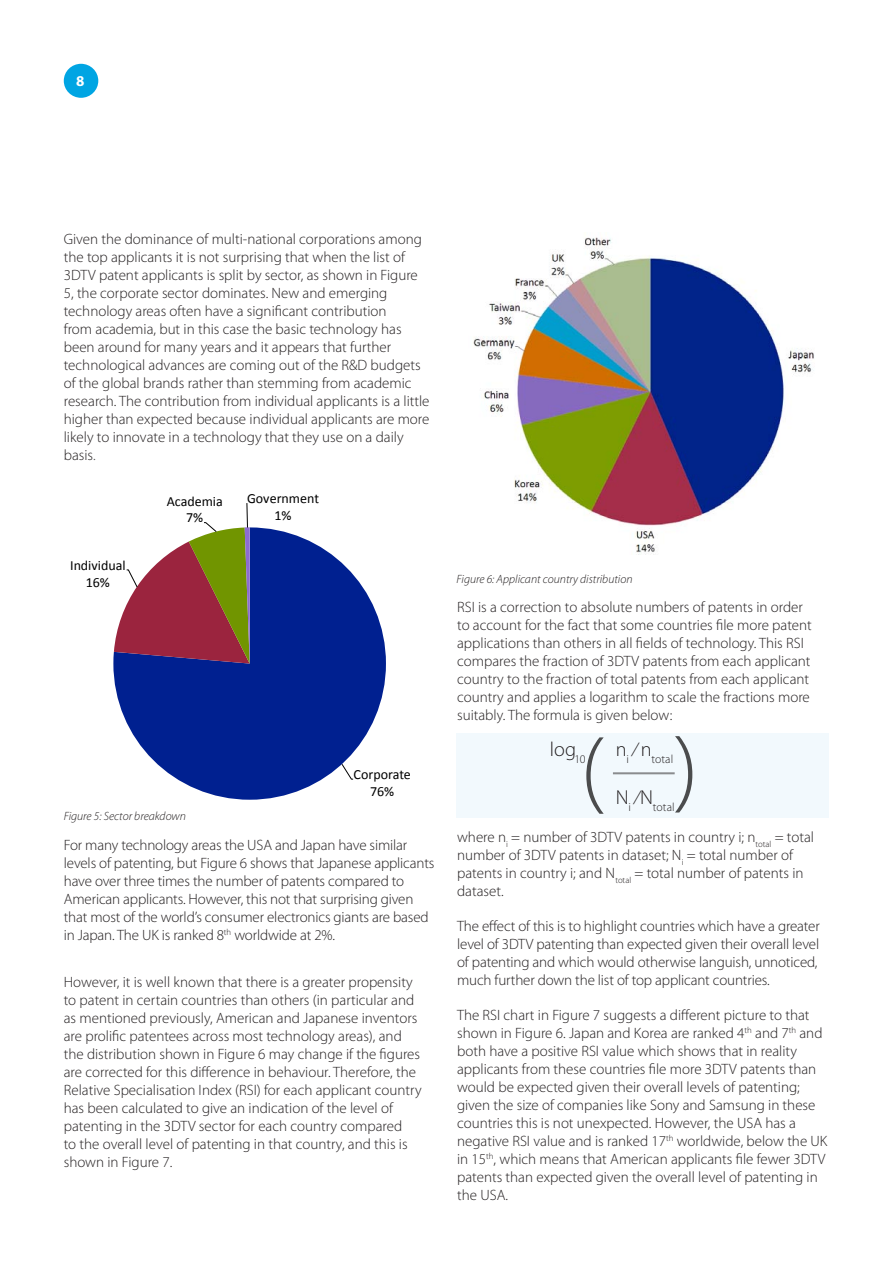
<style>
.page{position:relative;width:893px;height:1263px;background:#fff}
.page>*{position:absolute;margin:0;border:0;box-sizing:border-box;transform-origin:0 0}
.t1{font:300 20.25px "Myriad Pro";color:#231f20}
.t2{font:300 15px/18px "Myriad Pro";color:#231f20}
.t3{font:700 15px "Myriad Pro";color:#fff}
.t4{font:13.95px/17px "Calibri";letter-spacing:-.005em;color:#000;text-align:center}
.t5{font:italic 300 12px "Myriad Pro";color:#231f20}
.t6{font:300 11.85px "Myriad Pro";letter-spacing:.01em;color:#231f20}
.s1{color:#4b4c4d}
</style>
<div class="page">
<div style="left:64px;top:64px;width:34px;height:34px;background:#00a5e3;border-radius:50%"></div>
<img style="left:473px;top:237px;width:341px;height:316px">
<svg style="left:113px;top:503px;width:273px;height:297px"></svg>
<div style="left:457px;top:733px;width:372px;height:84px;background:#f2f9fd"></div>
<svg style="left:586px;top:737px;width:18px;height:77px"></svg>
<hr style="left:613px;top:772px;width:62px;height:2px;background:#231f20">
<svg style="left:675px;top:736px;width:17px;height:76px"></svg>
<p class="t3" style="left:76px;top:72px;width:10px">8</p>
<p class="t2" style="left:64px;top:230px;width:367px">Given the dominance of multi-national corporations among the top applicants it is not surprising that when the list of 3DTV patent applicants is split by sector, as shown in Figure 5, the corporate sector dominates. New and emerging technology areas often have a significant contribution<br>from academia, but in this case the basic technology has been around for many years and it appears that further technological advances are coming out of the R&amp;D budgets of the global brands rather than stemming from academic research. The contribution from individual applicants is a little higher than expected because individual applicants are more likely to innovate in a technology that they use on a daily basis<span class="s1">.</span></p>
<p class="t4" style="left:70px;top:556px;width:57px">Individual<br>16%</p>
<p class="t4" style="left:167px;top:492px;width:58px">Academia<br>7%</p>
<p class="t4" style="left:247px;top:489px;width:73px">Government<br>1%</p>
<p class="t5" style="left:64px;top:808px;width:124px">Figure 5: Sector breakdown</p>
<p class="t4" style="left:354px;top:765px;width:59px">Corporate<br>76%</p>
<p class="t2" style="left:64px;top:835px;width:372px">For many technology areas the USA and Japan have similar levels of patenting, but Figure 6 shows that Japanese applicants have over three times the number of patents compared to American applicants. However, this not that surprising given that most of the world’s consumer electronics giants are based in Japan. The UK is ranked 8<sup>th</sup> worldwide at 2%.</p>
<p class="t2" style="left:64px;top:973px;width:359px">However, it is well known that there is a greater propensity to patent in certain countries than others (in particular and as mentioned previously, American and Japanese inventors are prolific patentees across most technology areas), and the distribution shown in Figure 6 may change if the figures are corrected for this difference in behaviour. Therefore, the Relative Specialisation Index (RSI) for each applicant country has been calculated to give an indication of the level of patenting in the 3DTV sector for each country compared<br>to the overall level of patenting in that country, and this is shown in Figure 7.</p>
<p class="t5" style="left:457px;top:572px;width:177px">Figure 6: Applicant country distribution</p>
<p class="t2" style="left:457px;top:597px;width:356px">RSI is a correction to absolute numbers of patents in order to account for the fact that some countries file more patent applications than others in all fields of technology. This RSI compares the fraction of 3DTV patents from each applicant country to the fraction of total patents from each applicant country and applies a logarithm to scale the fractions more suitably. The formula is given below:</p>
<p class="t1" style="left:550px;top:737px;width:37px">log<sub>10</sub></p>
<p class="t6" style="left:616px;top:751px;width:59px"><sup>n</sup>i <sup>⁄</sup> <sup>n</sup>total</p>
<p class="t6" style="left:616px;top:800px;width:60px"><sup>N</sup>i <sup>⁄N</sup>total</p>
<p class="t2" style="left:457px;top:828px;width:358px">where n<sub>i</sub> = number of 3DTV patents in country i; n<sub>total</sub> = total number of 3DTV patents in dataset; N<sub>i</sub> = total number of patents in country i; and N<sub>total</sub> = total number of patents in dataset.</p>
<p class="t2" style="left:457px;top:917px;width:364px">The effect of this is to highlight countries which have a greater level of 3DTV patenting than expected given their overall level of patenting and which would otherwise languish, unnoticed, much further down the list of top applicant countries.</p>
<p class="t2" style="left:457px;top:1006px;width:372px">The RSI chart in Figure 7 suggests a different picture to that shown in Figure 6. Japan and Korea are ranked 4<sup>th</sup> and 7<sup>th</sup> and both have a positive RSI value which shows that in reality applicants from these countries file more 3DTV patents than would be expected given their overall levels of patenting; given the size of companies like Sony and Samsung in these countries this is not unexpected. However, the USA has a negative RSI value and is ranked 17<sup>th</sup> worldwide, below the UK in 15<sup>th</sup>, which means that American applicants file fewer 3DTV patents than expected given the overall level of patenting in the USA.</p>
</div>
